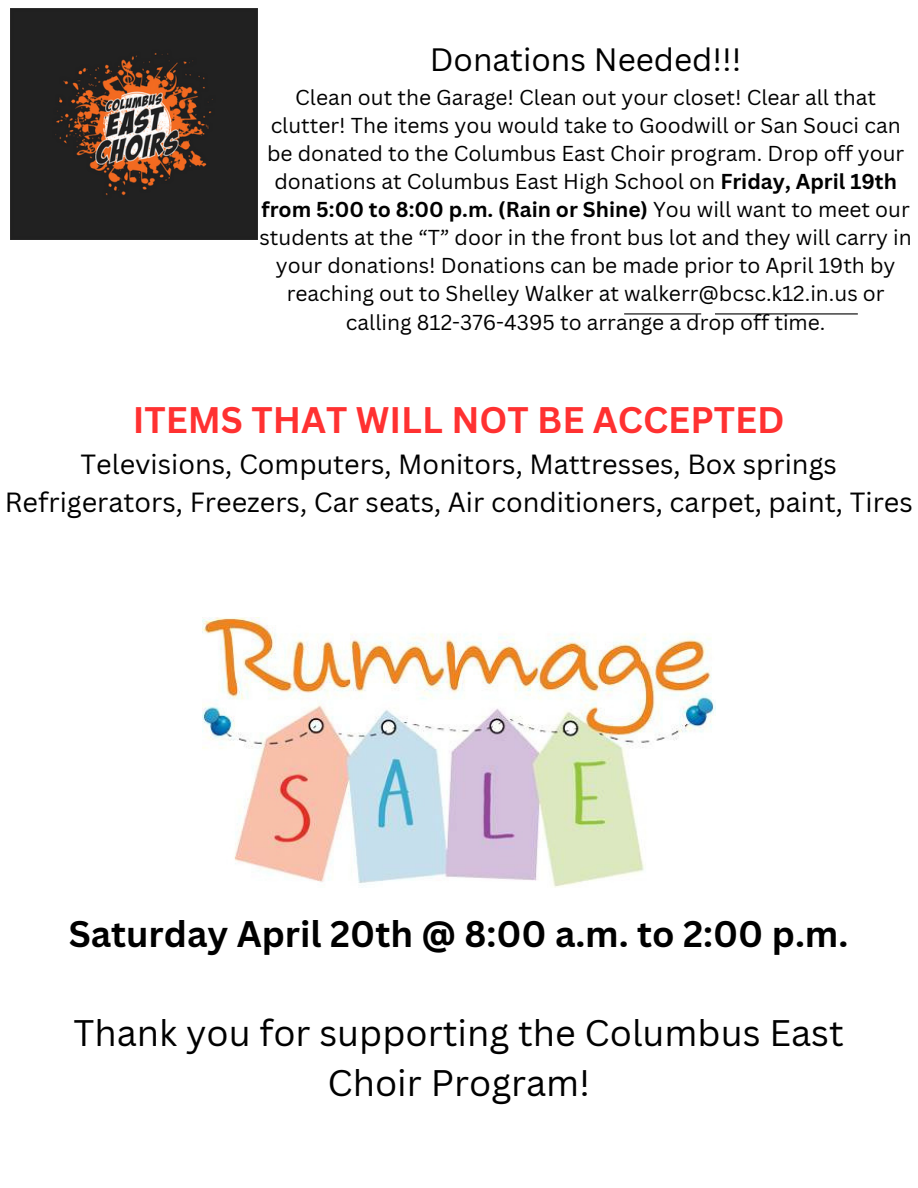
<style>
.page{position:relative;width:918px;height:1188px;background:#fff}
.page>*{position:absolute;margin:0;border:0;box-sizing:border-box;transform-origin:0 0}
.t1{font:36px/49.5px "Canva Sans";color:#000;text-align:center}
.t2{font:700 36px "Canva Sans";color:#000}
.t3{font:700 36px "Canva Sans";color:#ff3131}
.t4{font:31.5px "Canva Sans";color:#000}
.t5{font:27px/37.2px "Canva Sans";color:#000;text-align:center}
.t6{font:21px/28.2px "Canva Sans";color:#000;text-align:center}
.s1{font-weight:700}
</style>
<div class="page">
<img style="left:11px;top:8px;width:246px;height:232px">
<img style="left:202px;top:618px;width:513px;height:270px">
<svg style="left:624px;top:313px;width:234px;height:1px"></svg>
<h2 class="t4" style="left:430px;top:37px;width:313px">Donations Needed!!!</h2>
<p class="t6" style="left:260px;top:82px;width:654px">Clean out the Garage! Clean out your closet! Clear all that clutter! The items you would take to Goodwill or San Souci can be donated to the Columbus East Choir program. Drop off your donations at Columbus East High School on <span class="s1">Friday, April 19th from 5:00 to 8:00 p.m. (Rain or Shine)</span> You will want to meet our students at the “T” door in the front bus lot and they will carry in your donations! Donations can be made prior to April 19th by reaching out to Shelley Walker at walkerr@bcsc.k12.in.us or calling 812-376-4395 to arrange a drop off time.</p>
<h1 class="t3" style="left:133px;top:395px;width:653px">ITEMS THAT WILL NOT BE ACCEPTED</h1>
<p class="t5" style="left:5px;top:445px;width:910px">Televisions, Computers, Monitors, Mattresses, Box springs<br>Refrigerators, Freezers, Car seats, Air conditioners, carpet, paint, Tires</p>
<h1 class="t2" style="left:69px;top:909px;width:781px">Saturday April 20th @ 8:00 a.m. to 2:00 p.m.</h1>
<h1 class="t1" style="left:74px;top:1007px;width:772px">Thank you for supporting the Columbus East<br>Choir Program!</h1>
</div>
